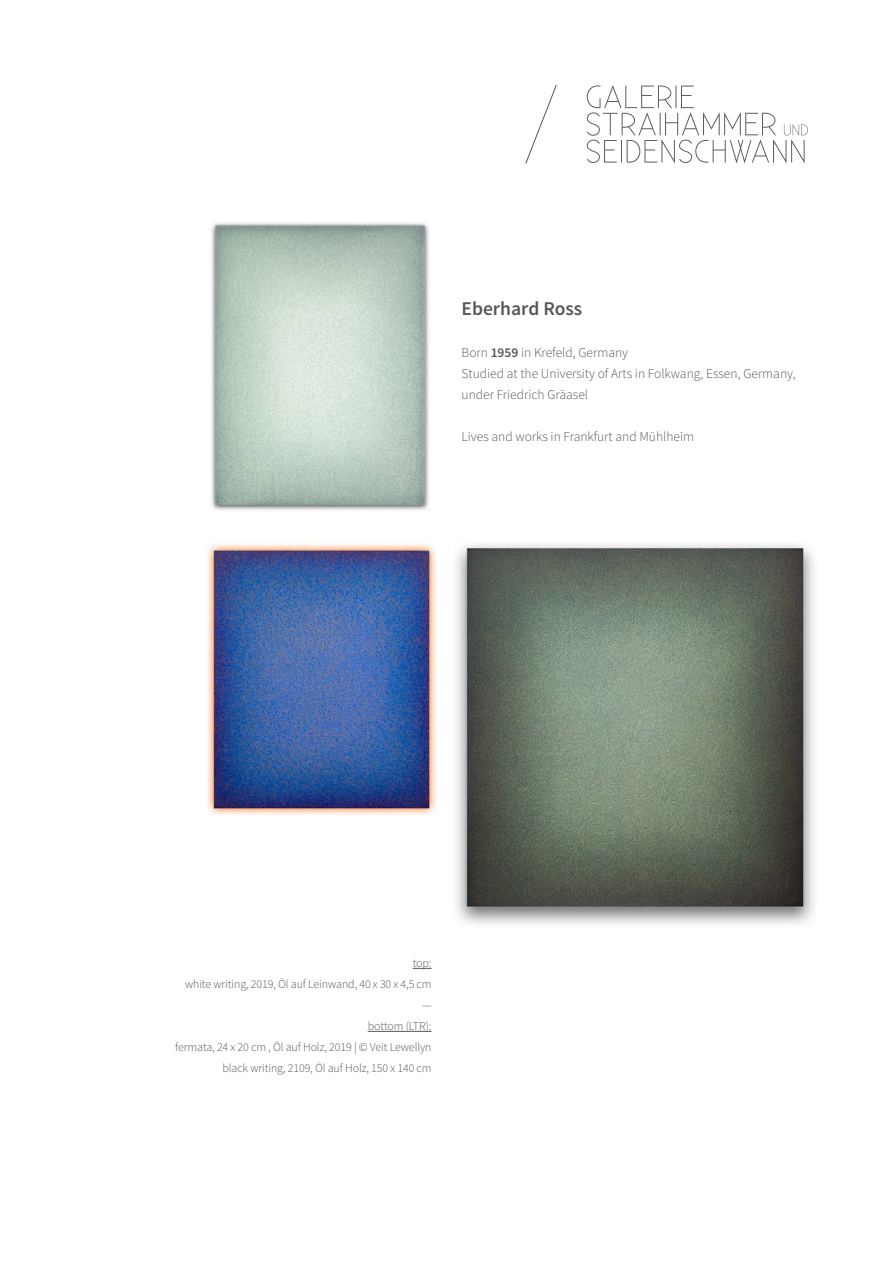
<style>
.page{position:relative;width:893px;height:1263px;background:#fff}
.page>*{position:absolute;margin:0;border:0;box-sizing:border-box;transform-origin:0 0}
.t1{font:600 19.5px "Source Sans Pro";color:#575756}
.t2{font:300 13.5px/21px "Source Sans Pro";color:#575756}
.t3{font:300 12px/21px "Source Sans Pro";letter-spacing:-.01em;color:#575756;text-align:right}
.s1{font-weight:600}
</style>
<div class="page">
<svg style="left:587px;top:85px;width:221px;height:79px"></svg>
<svg style="left:525px;top:85px;width:32px;height:79px"></svg>
<img style="left:207px;top:543px;width:230px;height:274px">
<svg style="left:413px;top:968px;width:19px;height:1px"></svg>
<hr style="left:368px;top:1031px;width:64px;height:1px;background:#575756">
<img style="left:211px;top:222px;width:218px;height:289px">
<img style="left:456px;top:544px;width:358px;height:381px">
<h1 class="t1" style="left:462px;top:296px;width:122px">Eberhard Ross</h1>
<p class="t2" style="left:462px;top:342px;width:336px">Born <span class="s1">1959</span> in Krefeld, Germany<br>Studied at the University of Arts in Folkwang, Essen, Germany, under Friedrich Gräasel</p>
<p class="t2" style="left:462px;top:426px;width:234px">Lives and works in Frankfurt and Mühlheim</p>
<p class="t3" style="left:175px;top:953px;width:258px">top:<br>white writing, 2019, Öl auf Leinwand, 40 x 30 x 4,5 cm —<br>bottom (LTR):<br>fermata, 24 x 20 cm , Öl auf Holz, 2019 | © Veit Lewellyn black writing, 2109, Öl auf Holz, 150 x 140 cm</p>
</div>
